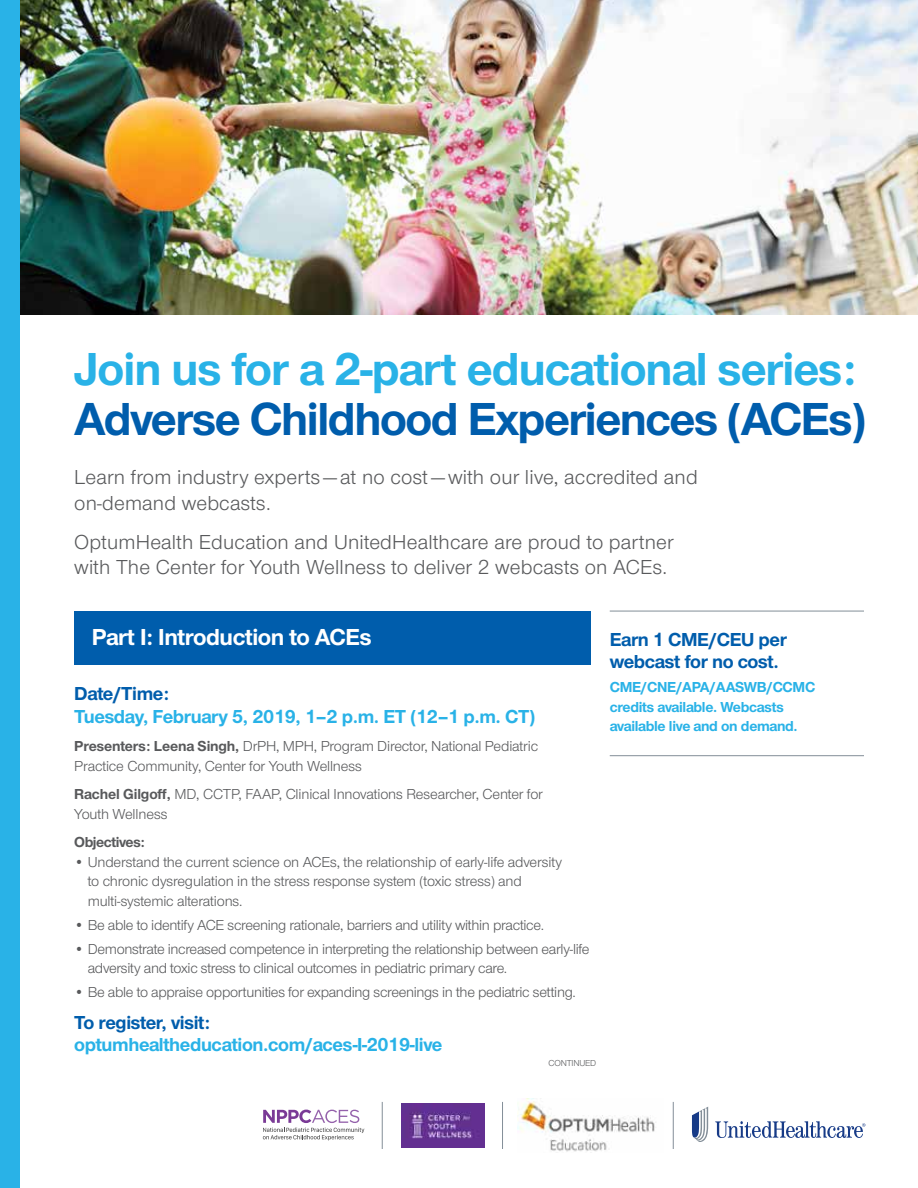
<style>
.page{position:relative;width:918px;height:1188px;background:#fff}
.page>*{position:absolute;margin:0;border:0;box-sizing:border-box;transform-origin:0 0}
.t1{font:700 48px "UHC Sans";letter-spacing:-.02em;color:#29b2e7}
.t2{font:700 48px "UHC Sans";letter-spacing:-.03em;color:#005dac}
.t3{font:700 24px "UHC Sans";letter-spacing:-.02em;color:#fff}
.t4{font:21px/25.5px "UHC Sans";letter-spacing:.01em;color:#58595b}
.t5{font:700 19.5px "UHC Sans";letter-spacing:-.02em;color:#29b2e7}
.t6{font:700 19.5px/22.5px "UHC Sans";letter-spacing:-.02em;color:#005dac}
.t7{font:15px/19.5px "UHC Sans";letter-spacing:-.02em;color:#58595b}
.t8{font:700 15px/19.5px "UHC Sans";letter-spacing:-.02em;color:#29b2e7}
.t9{font:700 15px "UHC Sans";letter-spacing:-.03em;color:#58595b}
.t10{font:9px "UHC Sans";letter-spacing:-.02em;color:#58595b}
.s1{font-weight:700}
</style>
<div class="page">
<img style="left:20px;top:0;width:898px;height:315px">
<div style="left:74px;top:611px;width:517px;height:54px;background:#005dac"></div>
<hr style="left:610px;top:611px;width:254px;height:1px;background:#838e98">
<hr style="left:610px;top:755px;width:254px;height:1px;background:#838e98">
<hr style="left:673px;top:1102px;width:1px;height:47px;background:#838e98">
<img style="left:517px;top:1098px;width:139px;height:54px">
<svg style="left:715px;top:1121px;width:151px;height:17px"></svg>
<svg style="left:692px;top:1107px;width:16px;height:35px"></svg>
<hr style="left:502px;top:1102px;width:1px;height:47px;background:#838e98">
<img style="left:402px;top:1104px;width:83px;height:43px">
<hr style="left:382px;top:1102px;width:1px;height:47px;background:#838e98">
<svg style="left:263px;top:1110px;width:101px;height:30px"></svg>
<div style="left:0;top:0;width:20px;height:1188px;background:#29b2e7"></div>
<h1 class="t1" style="left:74px;top:336px;width:784px">Join us for a 2-part educational series:</h1>
<h1 class="t2" style="left:74px;top:387px;width:794px">Adverse Childhood Experiences (ACEs)</h1>
<h3 class="t4" style="left:74px;top:464px;width:625px">Learn from industry experts—at no cost—with our live, accredited and on-demand webcasts.</h3>
<h3 class="t4" style="left:74px;top:528px;width:601px">OptumHealth Education and UnitedHealthcare are proud to partner with The Center for Youth Wellness to deliver 2 webcasts on ACEs.</h3>
<h2 class="t3" style="left:92px;top:621px;width:281px">Part I: Introduction to ACEs</h2>
<h3 class="t6" style="left:74px;top:682px;width:96px">Date/Time:</h3>
<h3 class="t5" style="left:74px;top:703px;width:462px">Tuesday, February 5, 2019, 1–2 p.m. ET (12–1 p.m. CT)</h3>
<p class="t7" style="left:74px;top:736px;width:465px"><span class="s1">Presenters: Leena Singh,</span> DrPH, MPH, Program Director, National Pediatric<br>Practice Community, Center for Youth Wellness</p>
<p class="t7" style="left:74px;top:784px;width:470px"><span class="s1">Rachel Gilgoff,</span> MD, CCTP, FAAP, Clinical Innovations Researcher, Center for<br>Youth Wellness</p>
<p class="t9" style="left:74px;top:832px;width:72px">Objectives:</p>
<p class="t7" style="left:88px;top:852px;width:476px;text-indent:-14px">• Understand the current science on ACEs, the relationship of early-life adversity to chronic dysregulation in the stress response system (toxic stress) and multi-systemic alterations.</p>
<p class="t7" style="left:74px;top:915px;width:471px">• Be able to identify ACE screening rationale, barriers and utility within practice.</p>
<p class="t7" style="left:88px;top:939px;width:503px;text-indent:-14px">• Demonstrate increased competence in interpreting the relationship between early-life adversity and toxic stress to clinical outcomes in pediatric primary care.</p>
<p class="t7" style="left:74px;top:982px;width:503px">• Be able to appraise opportunities for expanding screenings in the pediatric setting.</p>
<h3 class="t6" style="left:74px;top:1010px;width:138px">To register, visit:</h3>
<h3 class="t5" style="left:74px;top:1032px;width:370px">optumhealtheducation.com/aces-I-2019-live</h3>
<p class="t10" style="left:549px;top:1057px;width:49px">CONTINUED</p>
<h3 class="t6" style="left:610px;top:627px;width:179px">Earn 1 CME/CEU per webcast for no cost.</h3>
<p class="t8" style="left:610px;top:677px;width:207px">CME/CNE/APA/AASWB/CCMC credits available. Webcasts available live and on demand.</p>
</div>
